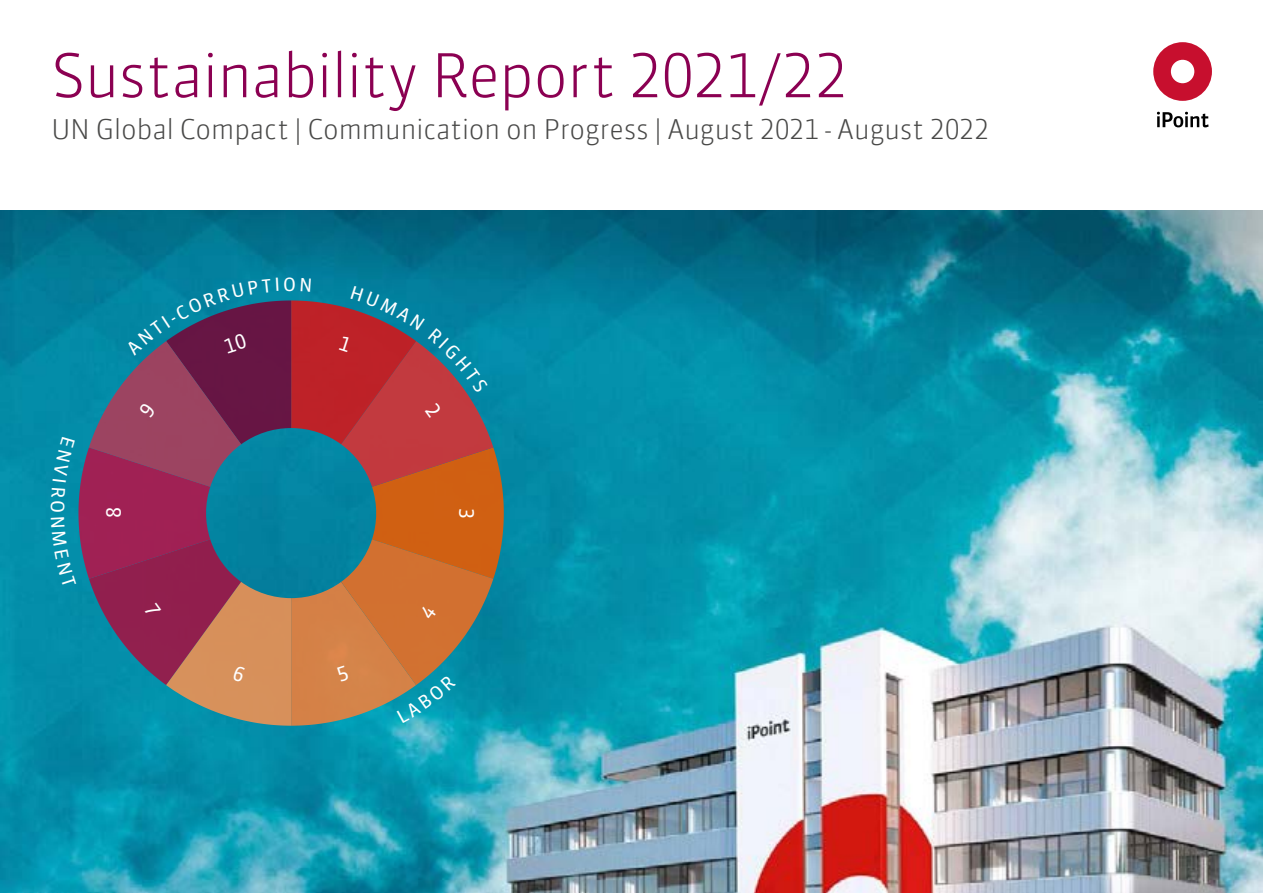
<style>
.page{position:relative;width:1263px;height:893px;background:#fff}
.page>*{position:absolute;margin:0;border:0;box-sizing:border-box;transform-origin:0 0}
.t1{font:300 60px "Sanuk Offc Pro";letter-spacing:-.025em;color:#8b0052}
.t2{font:300 27px "Sanuk Offc Pro";letter-spacing:-.015em;color:#484847}
.t3{font:19.5px "Sanuk Offc Pro";color:#fff}
.t4{font:18px "Sanuk Offc Pro";color:#fff}
</style>
<div class="page">
<svg style="left:1157px;top:112px;width:51px;height:15px"></svg>
<svg style="left:1153px;top:42px;width:59px;height:59px"></svg>
<img style="left:0;top:210px;width:1263px;height:683px">
<svg style="left:51px;top:278px;width:453px;height:448px"></svg>
<h1 class="t1" style="left:51px;top:33px;width:798px">Sustainability Report 2021/22</h1>
<p class="t2" style="left:51px;top:111px;width:940px">UN Global Compact | Communication on Progress | August 2021 - August 2022</p>
<p class="t3" style="left:100px;top:518px;width:13px;rotate:-90deg">8</p>
<p class="t4" style="left:283px;top:272px;width:15px">O</p>
<p class="t3" style="left:480px;top:508px;width:13px;rotate:90deg">3</p>
</div>
